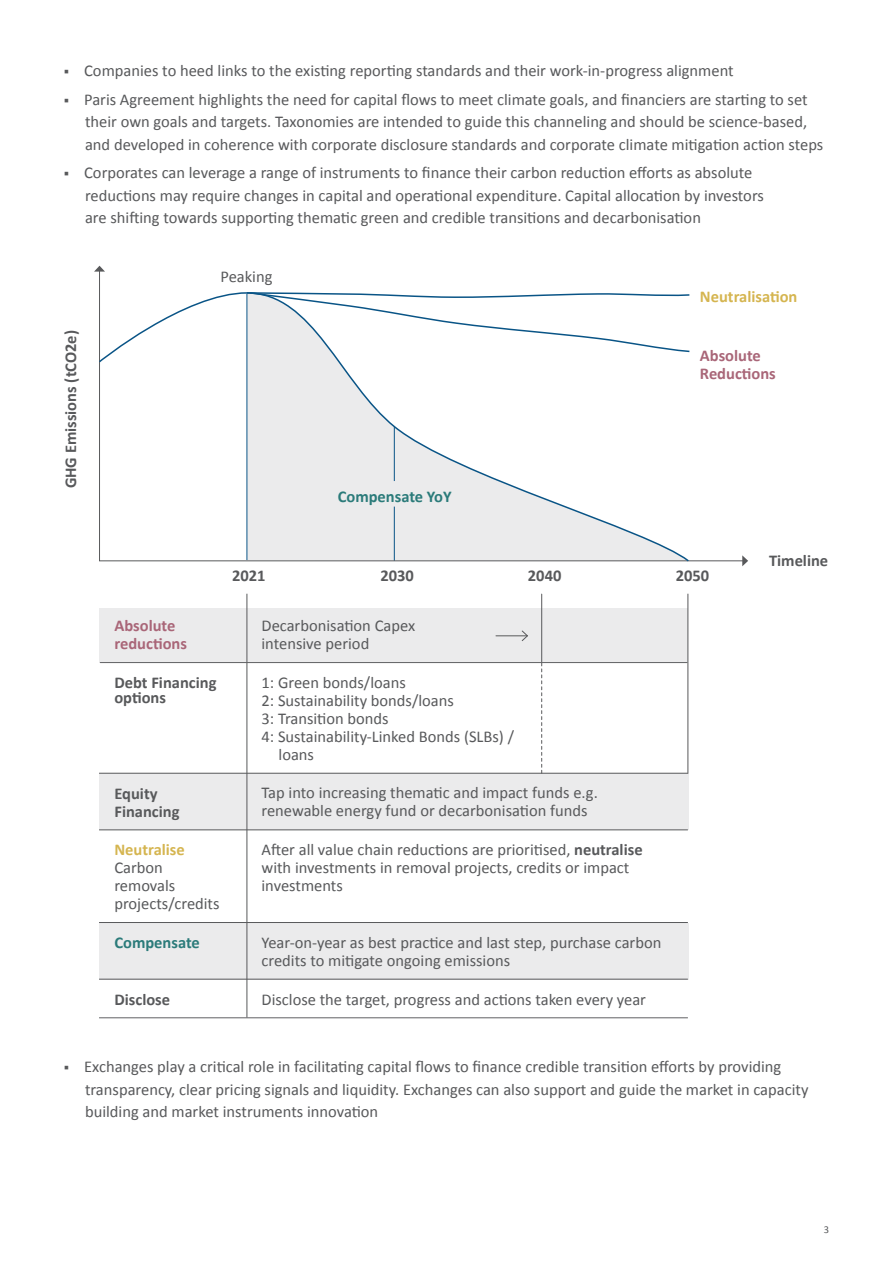
<style>
.page{position:relative;width:893px;height:1263px;background:#fff}
.page>*{position:absolute;margin:0;border:0;box-sizing:border-box;transform-origin:0 0}
.t1{font:16.5px/18px "Calibri";color:#58595b}
.t2{font:700 16.5px/15px "Calibri";color:#58595b}
.t3{font:700 16.5px/18px "Calibri";color:#a96678}
.t4{font:700 16.5px "Calibri";color:#d5b550}
.t5{font:700 16.5px "Calibri";color:#2b7b7a}
.t6{font:10.5px "Calibri";color:#58595b}
.s1{font-weight:700}
</style>
<div class="page">
<hr style="left:99px;top:1017px;width:589px;height:1px;background:#606163">
<svg style="left:742px;top:555px;width:6px;height:11px"></svg>
<svg style="left:94px;top:266px;width:11px;height:6px"></svg>
<svg style="left:99px;top:291px;width:591px;height:271px"></svg>
<svg style="left:245px;top:291px;width:445px;height:62px"></svg>
<div style="left:99px;top:609px;width:588px;height:54px;background:#ebebec"></div>
<div style="left:99px;top:774px;width:589px;height:56px;background:#ebebec"></div>
<div style="left:99px;top:923px;width:589px;height:56px;background:#ebebec"></div>
<hr style="left:247px;top:594px;width:1px;height:423px;background:#58595b">
<hr style="left:541px;top:594px;width:1px;height:68px;background:#58595b">
<svg style="left:541px;top:663px;width:1px;height:110px"></svg>
<hr style="left:687px;top:594px;width:1px;height:180px;background:#58595b">
<hr style="left:100px;top:662px;width:587px;height:1px;background:#606163">
<hr style="left:99px;top:773px;width:589px;height:1px;background:#58595b">
<hr style="left:99px;top:829px;width:589px;height:1px;background:#58595b">
<hr style="left:99px;top:922px;width:589px;height:1px;background:#58595b">
<hr style="left:99px;top:979px;width:589px;height:1px;background:#58595b">
<hr style="left:496px;top:635px;width:31px;height:1px;background:#58595b">
<svg style="left:521px;top:630px;width:7px;height:11px"></svg>
<p class="t1" style="left:64px;top:61px;width:671px">▪ Companies to heed links to the existing reporting standards and their work-in-progress alignment</p>
<p class="t1" style="left:85px;top:87px;width:740px;line-height:22.5px;text-indent:-21px">▪ Paris Agreement highlights the need for capital flows to meet climate goals, and financiers are starting to set their own goals and targets. Taxonomies are intended to guide this channeling and should be science-based, and developed in coherence with corporate disclosure standards and corporate climate mitigation action steps</p>
<p class="t1" style="left:85px;top:161px;width:680px;line-height:22.5px;text-indent:-21px">▪ Corporates can leverage a range of instruments to finance their carbon reduction efforts as absolute reductions may require changes in capital and operational expenditure. Capital allocation by investors are shifting towards supporting thematic green and credible transitions and decarbonisation</p>
<p class="t2" style="left:62px;top:488px;width:160px;rotate:-90deg">GHG Emissions (tCO2e)</p>
<p class="t1" style="left:220px;top:267px;width:54px">Peaking</p>
<p class="t5" style="left:338px;top:486px;width:115px">Compensate YoY</p>
<p class="t4" style="left:700px;top:286px;width:99px">Neutralisation</p>
<p class="t3" style="left:700px;top:346px;width:77px">Absolute<br>Reductions</p>
<p class="t2" style="left:769px;top:552px;width:61px">Timeline</p>
<p class="t2" style="left:232px;top:567px;width:35px">2021</p>
<p class="t2" style="left:380px;top:567px;width:35px">2030</p>
<p class="t2" style="left:528px;top:567px;width:35px">2040</p>
<p class="t2" style="left:676px;top:567px;width:35px">2050</p>
<p class="t3" style="left:114px;top:616px;width:74px">Absolute reductions</p>
<p class="t1" style="left:262px;top:616px;width:155px">Decarbonisation Capex intensive period</p>
<p class="t2" style="left:114px;top:674px;width:104px">Debt Financing options</p>
<p class="t1" style="left:262px;top:673px;width:146px">1: Green bonds/loans</p>
<p class="t1" style="left:262px;top:691px;width:194px">2: Sustainability bonds/loans</p>
<p class="t1" style="left:262px;top:709px;width:129px">3: Transition bonds</p>
<p class="t1" style="left:262px;top:727px;width:254px">4: Sustainability-Linked Bonds (SLBs) /</p>
<p class="t1" style="left:279px;top:745px;width:37px">loans</p>
<p class="t2" style="left:114px;top:783px;width:67px;line-height:18px">Equity<br>Financing</p>
<p class="t1" style="left:262px;top:782px;width:338px">Tap into increasing thematic and impact funds e.g. renewable energy fund or decarbonisation funds</p>
<p class="t4" style="left:114px;top:840px;width:72px">Neutralise</p>
<p class="t1" style="left:114px;top:858px;width:107px">Carbon removals projects/credits</p>
<p class="t1" style="left:262px;top:840px;width:383px">After all value chain reductions are prioritised, <span class="s1">neutralise </span>with investments in removal projects, credits or impact investments</p>
<p class="t5" style="left:114px;top:932px;width:87px">Compensate</p>
<p class="t1" style="left:262px;top:933px;width:401px">Year-on-year as best practice and last step, purchase carbon credits to mitigate ongoing emissions</p>
<p class="t2" style="left:114px;top:991px;width:57px">Disclose</p>
<p class="t1" style="left:262px;top:989px;width:386px">Disclose the target, progress and actions taken every year</p>
<p class="t1" style="left:85px;top:1055px;width:725px;line-height:22.5px;text-indent:-21px">▪ Exchanges play a critical role in facilitating capital flows to finance credible transition efforts by providing transparency, clear pricing signals and liquidity. Exchanges can also support and guide the market in capacity building and market instruments innovation</p>
<p class="t6" style="left:824px;top:1223px;width:7px">3</p>
</div>
